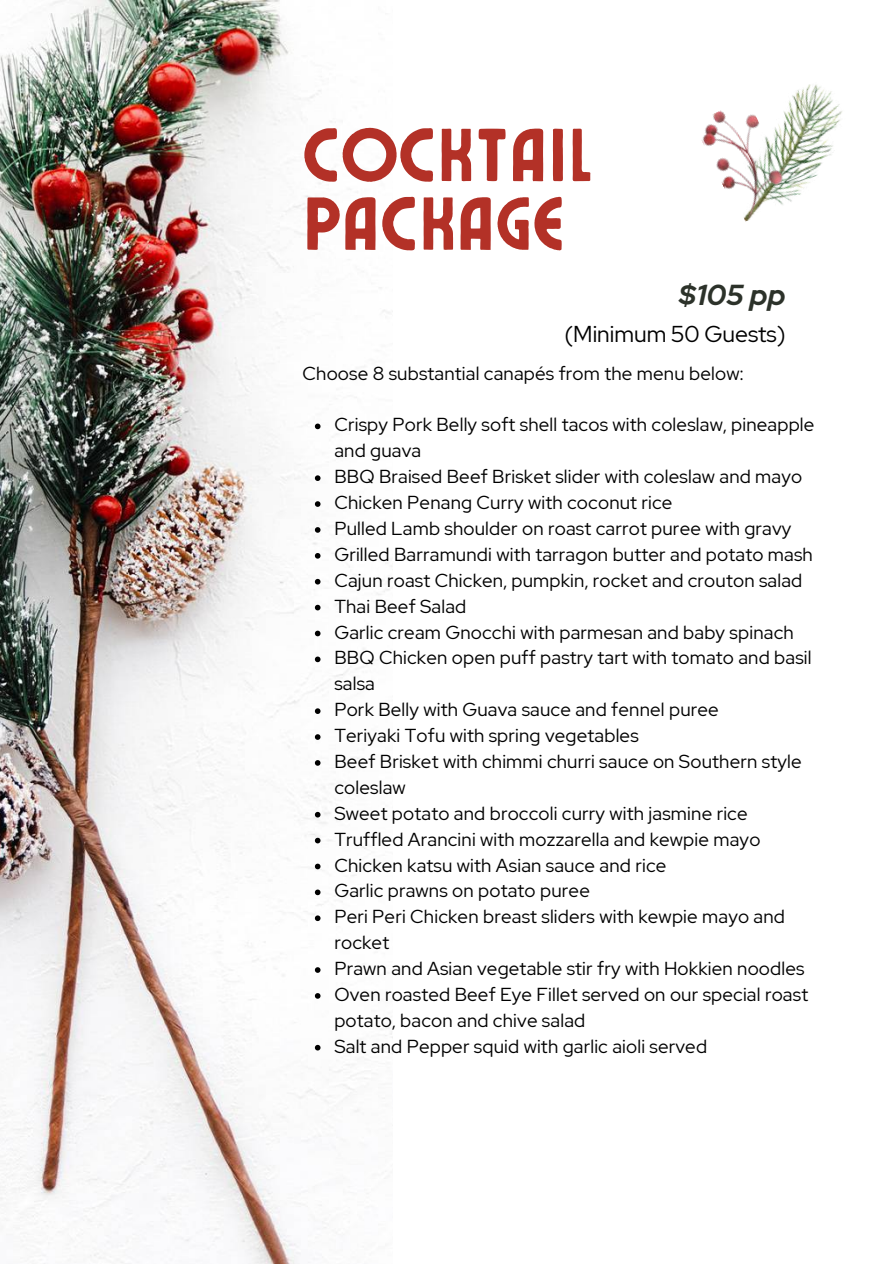
<style>
.page{position:relative;width:894px;height:1264px;background:#fff}
.page>*{position:absolute;margin:0;border:0;box-sizing:border-box;transform-origin:0 0}
.t1{font:75px/68.7px "Ayr Lucidity Condensed";color:#b33127}
.t2{font:italic 700 28.8px "Red Hat Display";color:#2c322a}
.t3{font:22.95px "Red Hat Display";color:#000}
.t4{font:18.75px/25.8px "Red Hat Display";letter-spacing:.01em;color:#000}
</style>
<div class="page">
<img style="left:0;top:0;width:392px;height:1263px">
<img style="left:792px;top:84px;width:50px;height:112px">
<img style="left:701px;top:98px;width:92px;height:124px">
<svg style="left:315px;top:423px;width:5px;height:6px"></svg>
<svg style="left:315px;top:475px;width:5px;height:6px"></svg>
<svg style="left:315px;top:501px;width:5px;height:6px"></svg>
<svg style="left:315px;top:527px;width:5px;height:5px"></svg>
<svg style="left:315px;top:553px;width:5px;height:5px"></svg>
<svg style="left:315px;top:579px;width:5px;height:5px"></svg>
<svg style="left:315px;top:604px;width:5px;height:6px"></svg>
<svg style="left:315px;top:630px;width:5px;height:6px"></svg>
<svg style="left:315px;top:656px;width:5px;height:6px"></svg>
<svg style="left:315px;top:708px;width:5px;height:6px"></svg>
<svg style="left:315px;top:734px;width:5px;height:5px"></svg>
<svg style="left:315px;top:760px;width:5px;height:5px"></svg>
<svg style="left:315px;top:811px;width:5px;height:6px"></svg>
<svg style="left:315px;top:837px;width:5px;height:6px"></svg>
<svg style="left:315px;top:863px;width:5px;height:6px"></svg>
<svg style="left:315px;top:889px;width:5px;height:6px"></svg>
<svg style="left:315px;top:915px;width:5px;height:6px"></svg>
<svg style="left:315px;top:967px;width:5px;height:5px"></svg>
<svg style="left:315px;top:993px;width:5px;height:5px"></svg>
<svg style="left:315px;top:1044px;width:5px;height:6px"></svg>
<h1 class="t1" style="left:302px;top:117px;width:284px">COCKTAIL<br>PACKAGE</h1>
<h2 class="t2" style="left:679px;top:276px;width:108px">$105 pp</h2>
<p class="t3" style="left:564px;top:318px;width:223px">(Minimum 50 Guests)</p>
<p class="t4" style="left:302px;top:360px;width:442px">Choose 8 substantial canapés from the menu below:</p>
<p class="t4" style="left:334px;top:412px;width:481px">Crispy Pork Belly soft shell tacos with coleslaw, pineapple and guava<br>BBQ Braised Beef Brisket slider with coleslaw and mayo Chicken Penang Curry with coconut rice<br>Pulled Lamb shoulder on roast carrot puree with gravy Grilled Barramundi with tarragon butter and potato mash Cajun roast Chicken, pumpkin, rocket and crouton salad Thai Beef Salad<br>Garlic cream Gnocchi with parmesan and baby spinach BBQ Chicken open puff pastry tart with tomato and basil salsa<br>Pork Belly with Guava sauce and fennel puree<br>Teriyaki Tofu with spring vegetables<br>Beef Brisket with chimmi churri sauce on Southern style coleslaw<br>Sweet potato and broccoli curry with jasmine rice Truffled Arancini with mozzarella and kewpie mayo Chicken katsu with Asian sauce and rice<br>Garlic prawns on potato puree<br>Peri Peri Chicken breast sliders with kewpie mayo and rocket<br>Prawn and Asian vegetable stir fry with Hokkien noodles Oven roasted Beef Eye Fillet served on our special roast potato, bacon and chive salad<br>Salt and Pepper squid with garlic aioli served</p>
</div>
